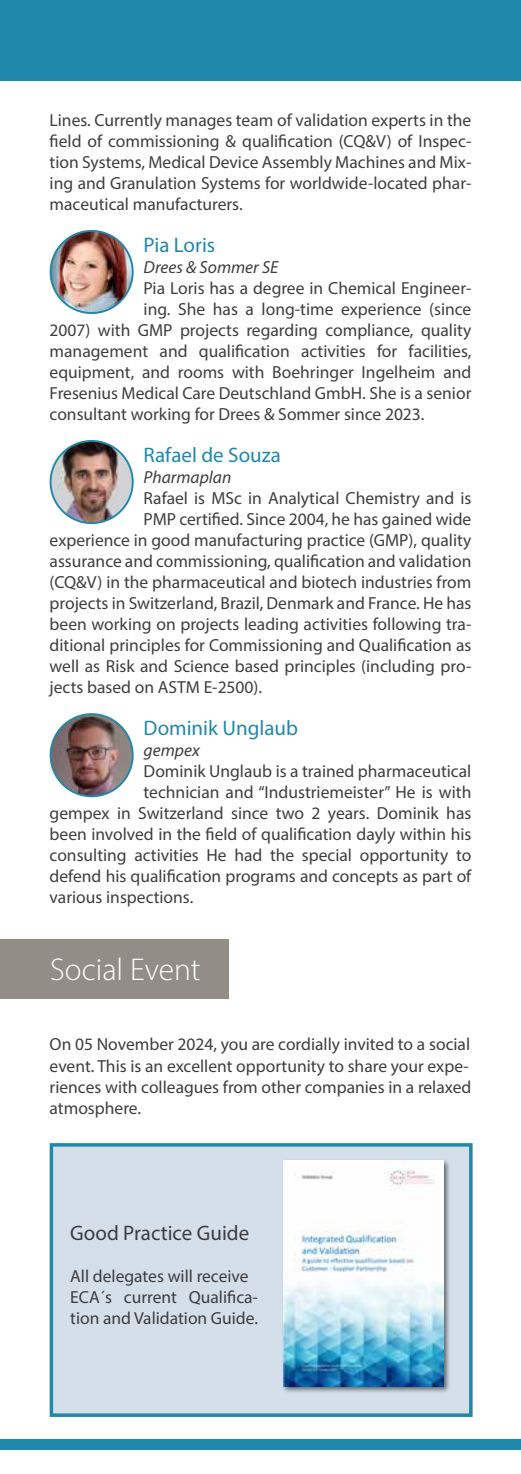
<style>
.page{position:relative;width:521px;height:1474px;background:#fff}
.page>*{position:absolute;margin:0;border:0;box-sizing:border-box;transform-origin:0 0}
.t1{font:300 31.5px "Myriad Pro";color:#fff}
.t2{font:21px "Myriad Pro";color:#2088ab}
.t3{font:21px "Myriad Pro";color:#3e3d40}
.t4{font:17.5px/21px "Myriad Pro";color:#3e3d40}
.t5{font:italic 17.5px "Myriad Pro";color:#3e3d40}
</style>
<div class="page">
<div style="left:0;top:0;width:521px;height:81px;background:#2088ab"></div>
<div style="left:0;top:1439px;width:521px;height:10px;background:#2088ab"></div>
<div style="left:0;top:939px;width:228px;height:59px;background:#928d86"></div>
<img style="left:51px;top:441px;width:82px;height:82px;border-radius:41px">
<div style="left:50px;top:440px;width:84px;height:84px;border:2px solid #2088ab;border-radius:50%"></div>
<div style="left:50px;top:1143px;width:422px;height:273px;background:#d4dfe9;border:4px solid #2088ab"></div>
<div style="left:282px;top:1158px;width:169px;height:235px;background:#000;opacity:.56"></div>
<img style="left:284px;top:1160px;width:159px;height:225px">
<img style="left:51px;top:714px;width:82px;height:82px;border-radius:41px">
<div style="left:50px;top:713px;width:84px;height:84px;border:2px solid #2088ab;border-radius:50%"></div>
<img style="left:51px;top:231px;width:82px;height:82px;border-radius:41px">
<div style="left:50px;top:230px;width:84px;height:84px;border:2px solid #2088ab;border-radius:50%"></div>
<p class="t4" style="left:50px;top:109px;width:423px;text-align:justify">Lines. Currently manages team of validation experts in the field of commissioning &amp; qualification (CQ&amp;V) of Inspec&shy;tion Systems, Medical Device Assembly Machines and Mix&shy;ing and Granulation Systems for worldwide-located phar&shy;maceutical manufacturers.</p>
<p class="t2" style="left:144px;top:232px;width:73px">Pia Loris</p>
<p class="t5" style="left:144px;top:256px;width:136px">Drees &amp; Sommer SE</p>
<p class="t4" style="left:144px;top:277px;width:329px">Pia Loris has a degree in Chemical Engineer-</p>
<p class="t4" style="left:144px;top:298px;width:329px">ing. She has a long-time experience (since</p>
<p class="t4" style="left:50px;top:319px;width:423px">2007) with GMP projects regarding compliance, quality</p>
<p class="t4" style="left:50px;top:340px;width:423px">management and qualification activities for facilities,</p>
<p class="t4" style="left:50px;top:361px;width:423px">equipment, and rooms with Boehringer Ingelheim and</p>
<p class="t4" style="left:50px;top:382px;width:423px">Fresenius Medical Care Deutschland GmbH. She is a senior</p>
<p class="t4" style="left:50px;top:403px;width:376px">consultant working for Drees &amp; Sommer since 2023.</p>
<p class="t2" style="left:144px;top:442px;width:139px">Rafael de Souza</p>
<p class="t5" style="left:144px;top:466px;width:89px">Pharmaplan</p>
<p class="t4" style="left:144px;top:487px;width:329px">Rafael is MSc in Analytical Chemistry and is</p>
<p class="t4" style="left:144px;top:508px;width:329px">PMP certified. Since 2004, he has gained wide</p>
<p class="t4" style="left:50px;top:529px;width:423px">experience in good manufacturing practice (GMP), quality</p>
<p class="t4" style="left:50px;top:550px;width:423px">assurance and commissioning, qualification and validation</p>
<p class="t4" style="left:50px;top:571px;width:423px">(CQ&amp;V) in the pharmaceutical and biotech industries from</p>
<p class="t4" style="left:50px;top:592px;width:423px">projects in Switzerland, Brazil, Denmark and France. He has</p>
<p class="t4" style="left:50px;top:613px;width:423px">been working on projects leading activities following tra-</p>
<p class="t4" style="left:50px;top:634px;width:423px">ditional principles for Commissioning and Qualification as</p>
<p class="t4" style="left:50px;top:655px;width:423px">well as Risk and Science based principles (including pro-</p>
<p class="t4" style="left:50px;top:676px;width:214px">jects based on ASTM E-2500).</p>
<p class="t2" style="left:144px;top:715px;width:156px">Dominik Unglaub</p>
<p class="t5" style="left:144px;top:739px;width:58px">gempex</p>
<p class="t4" style="left:144px;top:760px;width:329px">Dominik Unglaub is a trained pharmaceutical</p>
<p class="t4" style="left:144px;top:781px;width:329px">technician and “Industriemeister” He is with</p>
<p class="t4" style="left:50px;top:802px;width:423px">gempex in Switzerland since two 2 years. Dominik has</p>
<p class="t4" style="left:50px;top:823px;width:423px">been involved in the field of qualification dayly within his</p>
<p class="t4" style="left:50px;top:844px;width:423px">consulting activities He had the special opportunity to</p>
<p class="t4" style="left:50px;top:865px;width:423px">defend his qualification programs and concepts as part of</p>
<p class="t4" style="left:50px;top:886px;width:145px">various inspections.</p>
<h1 class="t1" style="left:50px;top:950px;width:152px">Social Event</h1>
<p class="t4" style="left:50px;top:1033px;width:423px">On 05 November 2024, you are cordially invited to a social event. This is an excellent opportunity to share your expe&shy;riences with colleagues from other companies in a relaxed atmosphere.</p>
<p class="t3" style="left:70px;top:1219px;width:180px">Good Practice Guide</p>
<p class="t4" style="left:70px;top:1264px;width:189px">All delegates will receive<br>ECA´s current Qualifica&shy;tion and Validation Guide.</p>
</div>
